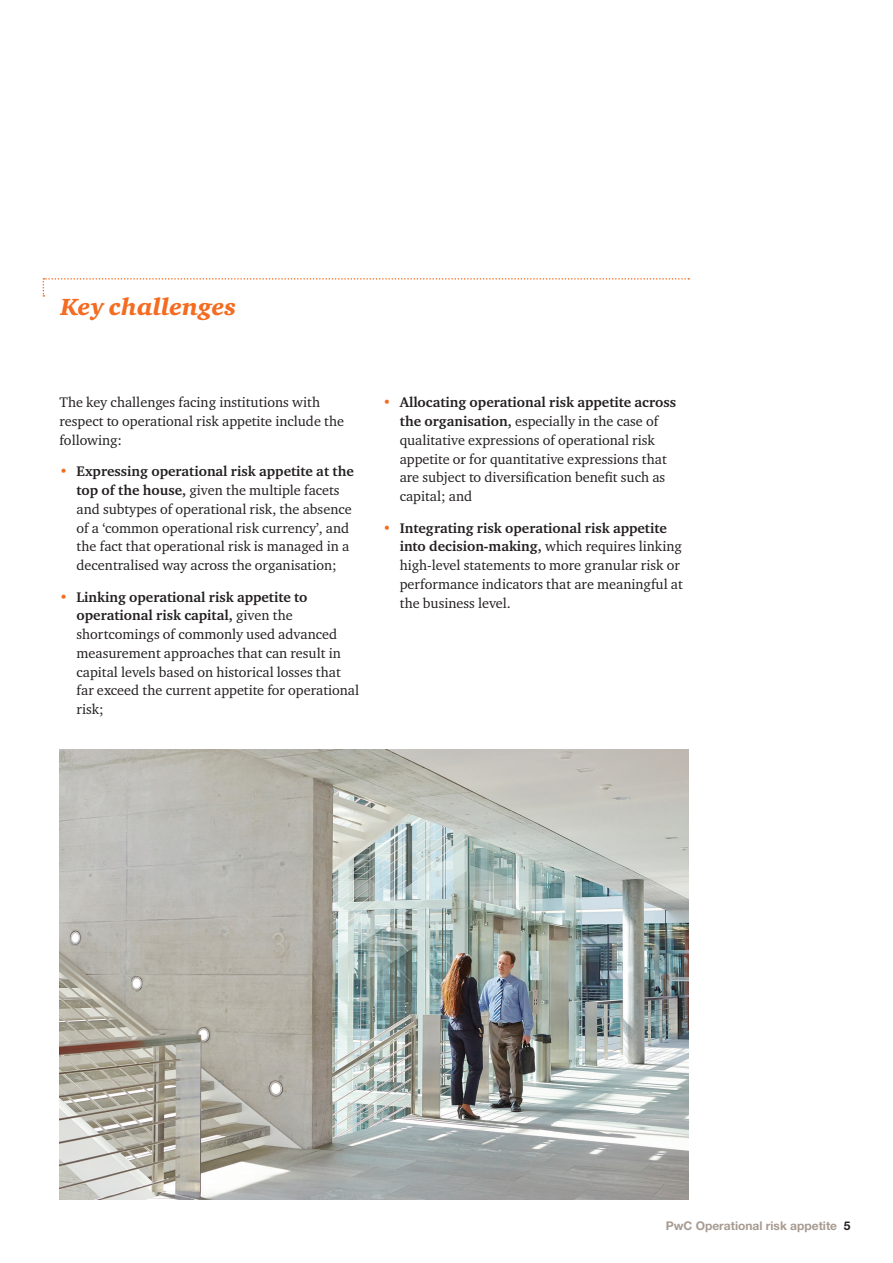
<style>
.page{position:relative;width:893px;height:1263px;background:#fff}
.page>*{position:absolute;margin:0;border:0;box-sizing:border-box;transform-origin:0 0}
.t1{font:24px "Charter ITC Blac Ital";color:#f36c21}
.t2{font:14.25px/18.8px "Charter ITC";color:#231f20}
.t3{font:700 12px "Helvetica Neue";color:#a79b91}
.s1{color:#f36c21}
.s2{font-weight:700}
.s3{color:#231f20}
</style>
<div class="page">
<svg style="left:43px;top:278px;width:646px;height:19px"></svg>
<img style="left:60px;top:749px;width:629px;height:450px">
<h1 class="t1" style="left:60px;top:292px;width:177px">Key challenges</h1>
<p class="t2" style="left:60px;top:393px;width:286px">The key challenges facing institutions with respect to operational risk appetite include the following:</p>
<p class="t2" style="left:77px;top:462px;width:279px;text-indent:-17px"><span class="s1">•</span> <span class="s2">Expressing operational risk appetite at the top of the house,</span> given the multiple facets and subtypes of operational risk, the absence of a ‘common operational risk currency’, and the fact that operational risk is managed in a decentralised way across the organisation;</p>
<p class="t2" style="left:77px;top:587px;width:284px;text-indent:-17px"><span class="s1">•</span> <span class="s2">Linking operational risk appetite to operational risk capital,</span> given the shortcomings of commonly used advanced measurement approaches that can result in capital levels based on historical losses that far exceed the current appetite for operational risk;</p>
<p class="t2" style="left:400px;top:393px;width:278px;text-indent:-17px"><span class="s1">•</span> <span class="s2">Allocating operational risk appetite across the organisation,</span> especially in the case of qualitative expressions of operational risk appetite or for quantitative expressions that are subject to diversification benefit such as capital; and</p>
<p class="t2" style="left:400px;top:518px;width:285px;text-indent:-17px"><span class="s1">•</span> <span class="s2">Integrating risk operational risk appetite into decision-making,</span> which requires linking high-level statements to more granular risk or performance indicators that are meaningful at the business level.</p>
<p class="t3" style="left:666px;top:1218px;width:186px">PwC Operational risk appetite <span class="s3">5</span></p>
</div>
